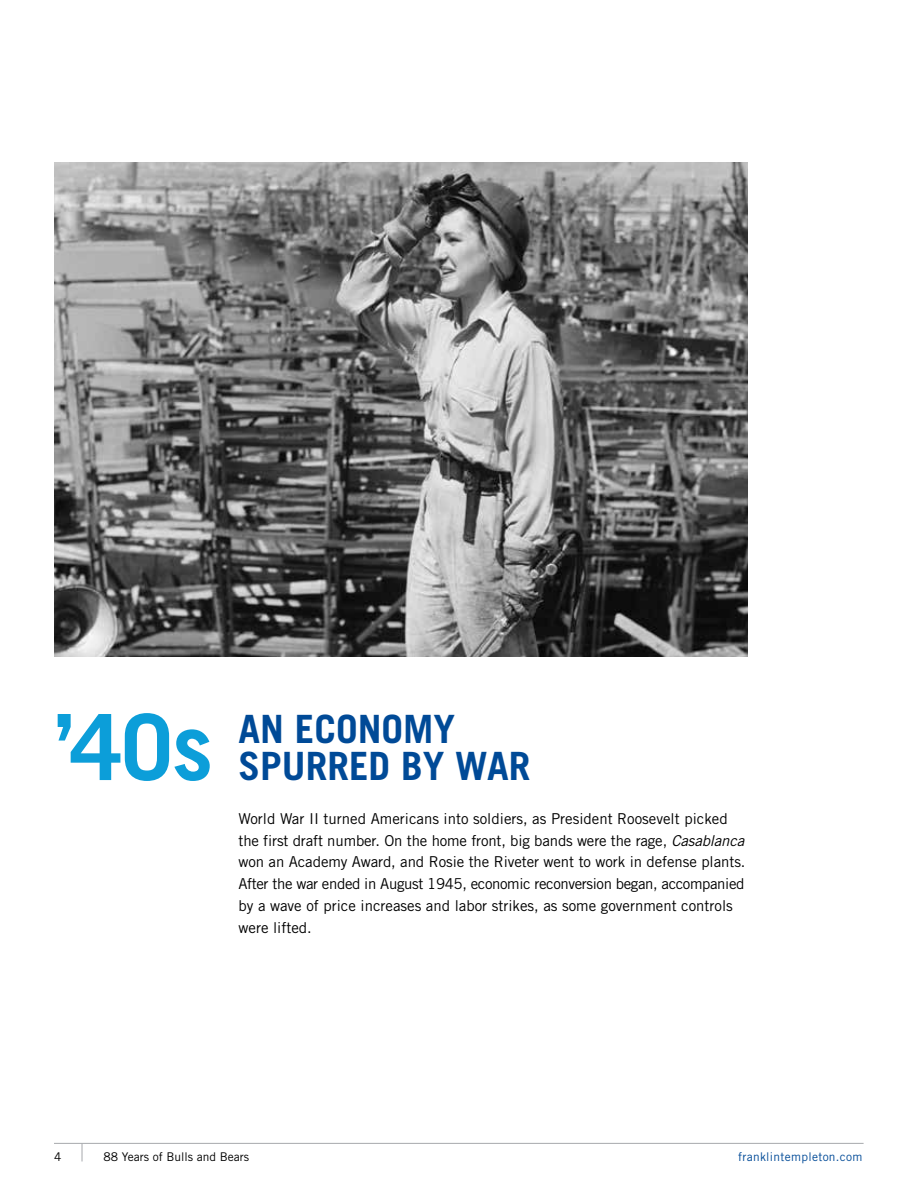
<style>
.page{position:relative;width:918px;height:1188px;background:#fff}
.page>*{position:absolute;margin:0;border:0;box-sizing:border-box;transform-origin:0 0}
.t1{font:700 91.5px "Trade Gothic LT Std";color:#0c9ed9}
.t2{font:700 39px/37.5px "Trade Gothic LT Std";color:#004a97}
.t3{font:15px/21.8px "Trade Gothic LT Std";letter-spacing:-.005em;color:#000}
.t4{font:12px "Trade Gothic LT Std";color:#000}
.t5{font:12px "Trade Gothic LT Std";letter-spacing:.025em;color:#004a97}
.s1{font-style:italic}
</style>
<div class="page">
<hr style="left:54px;top:1143px;width:810px;height:1px;background:#a7a9ac">
<svg style="left:82px;top:1144px;width:1px;height:17px"></svg>
<img style="left:54px;top:162px;width:694px;height:495px">
<h1 class="t1" style="left:54px;top:691px;width:161px">’40s</h1>
<h2 class="t2" style="left:238px;top:709px;width:293px">AN ECONOMY<br>SPURRED BY WAR</h2>
<p class="t3" style="left:238px;top:807px;width:509px">World War II turned Americans into soldiers, as President Roosevelt picked the first draft number. On the home front, big bands were the rage, <span class="s1">Casablanca </span>won an Academy Award, and Rosie the Riveter went to work in defense plants.<br>After the war ended in August 1945, economic reconversion began, accompanied by a wave of price increases and labor strikes, as some government controls were lifted.</p>
<p class="t4" style="left:54px;top:1149px;width:9px">4</p>
<p class="t4" style="left:104px;top:1149px;width:147px">88 Years of Bulls and Bears</p>
<p class="t5" style="left:738px;top:1149px;width:126px">franklintempleton.com</p>
</div>
